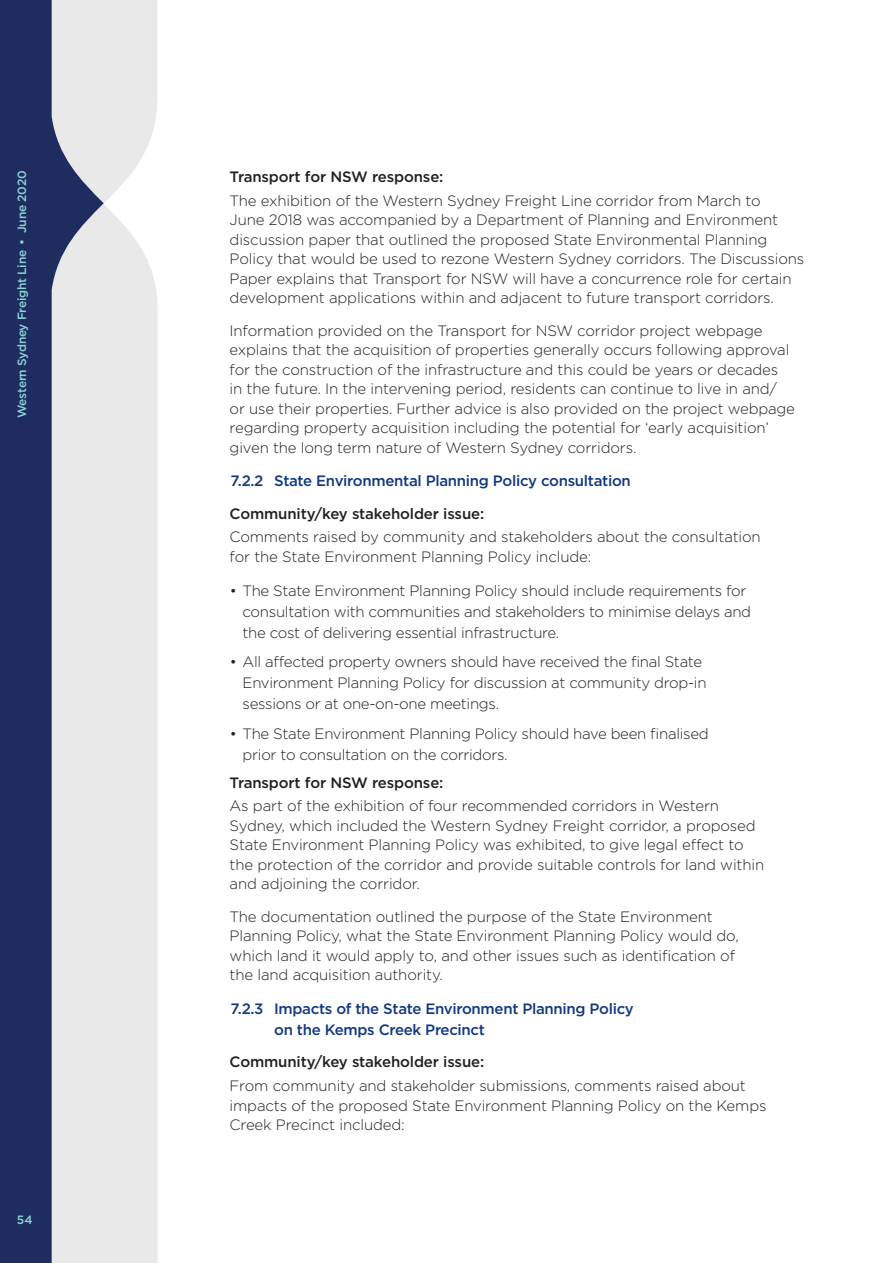
<style>
.page{position:relative;width:893px;height:1263px;background:#fff}
.page>*{position:absolute;margin:0;border:0;box-sizing:border-box;transform-origin:0 0}
.TfNSW_List_-_Body_Te{font:300 15px/19.5px "Gotham";letter-spacing:-.01em;color:#231f20}
.TfNSW_Heading_3{font:500 15px/21px "Gotham";letter-spacing:-.02em;color:#113880}
.TfNSW_Heading_4{font:500 15px "Gotham";letter-spacing:-.01em;color:#231f20}
.t1{font:500 12px "Gotham";letter-spacing:-.02em;color:#8dd3d4}
</style>
<div class="page">
<div style="left:104px;top:0;width:54px;height:1263px;background:#e9e9e9"></div>
<svg style="left:0;top:0;width:104px;height:1263px;background:#767e9b"></svg>
<p class="t1" style="left:14px;top:418px;width:249px;rotate:-90deg">Western Sydney Freight Line • June 2020</p>
<h4 class="TfNSW_Heading_4" style="left:230px;top:167px;width:215px">Transport for NSW response:</h4>
<p class="TfNSW_List_-_Body_Te" style="left:230px;top:190px;width:576px">The exhibition of the Western Sydney Freight Line corridor from March to<br>June 2018 was accompanied by a Department of Planning and Environment discussion paper that outlined the proposed State Environmental Planning Policy that would be used to rezone Western Sydney corridors. The Discussions Paper explains that Transport for NSW will have a concurrence role for certain development applications within and adjacent to future transport corridors.</p>
<p class="TfNSW_List_-_Body_Te" style="left:230px;top:320px;width:567px">Information provided on the Transport for NSW corridor project webpage explains that the acquisition of properties generally occurs following approval for the construction of the infrastructure and this could be years or decades<br>in the future. In the intervening period, residents can continue to live in and/ or use their properties. Further advice is also provided on the project webpage regarding property acquisition including the potential for ‘early acquisition’ given the long term nature of Western Sydney corridors.</p>
<h3 class="TfNSW_Heading_3" style="left:231px;top:470px;width:402px">7.2.2 State Environmental Planning Policy consultation</h3>
<h4 class="TfNSW_Heading_4" style="left:230px;top:503px;width:256px">Community/key stakeholder issue:</h4>
<p class="TfNSW_List_-_Body_Te" style="left:230px;top:527px;width:533px">Comments raised by community and stakeholders about the consultation for the State Environment Planning Policy include:</p>
<p class="TfNSW_List_-_Body_Te" style="left:243px;top:579px;width:510px;line-height:21px;text-indent:-13px">• The State Environment Planning Policy should include requirements for consultation with communities and stakeholders to minimise delays and the cost of delivering essential infrastructure.</p>
<p class="TfNSW_List_-_Body_Te" style="left:243px;top:651px;width:465px;line-height:21px;text-indent:-13px">• All affected property owners should have received the final State<br>Environment Planning Policy for discussion at community drop-in sessions or at one-on-one meetings.</p>
<p class="TfNSW_List_-_Body_Te" style="left:243px;top:722px;width:468px;line-height:21px;text-indent:-13px">• The State Environment Planning Policy should have been finalised prior to consultation on the corridors.</p>
<h4 class="TfNSW_Heading_4" style="left:230px;top:772px;width:215px">Transport for NSW response:</h4>
<p class="TfNSW_List_-_Body_Te" style="left:230px;top:796px;width:536px">As part of the exhibition of four recommended corridors in Western Sydney, which included the Western Sydney Freight corridor, a proposed State Environment Planning Policy was exhibited, to give legal effect to the protection of the corridor and provide suitable controls for land within and adjoining the corridor.</p>
<p class="TfNSW_List_-_Body_Te" style="left:230px;top:906px;width:511px">The documentation outlined the purpose of the State Environment Planning Policy, what the State Environment Planning Policy would do, which land it would apply to, and other issues such as identification of the land acquisition authority.</p>
<h3 class="TfNSW_Heading_3" style="left:274px;top:998px;width:361px;text-indent:-44px">7.2.3 Impacts of the State Environment Planning Policy on the Kemps Creek Precinct</h3>
<h4 class="TfNSW_Heading_4" style="left:230px;top:1052px;width:256px">Community/key stakeholder issue:</h4>
<p class="TfNSW_List_-_Body_Te" style="left:230px;top:1075px;width:538px">From community and stakeholder submissions, comments raised about impacts of the proposed State Environment Planning Policy on the Kemps<br>Creek Precinct included:</p>
<p class="t1" style="left:17px;top:1212px;width:17px">54</p>
</div>
